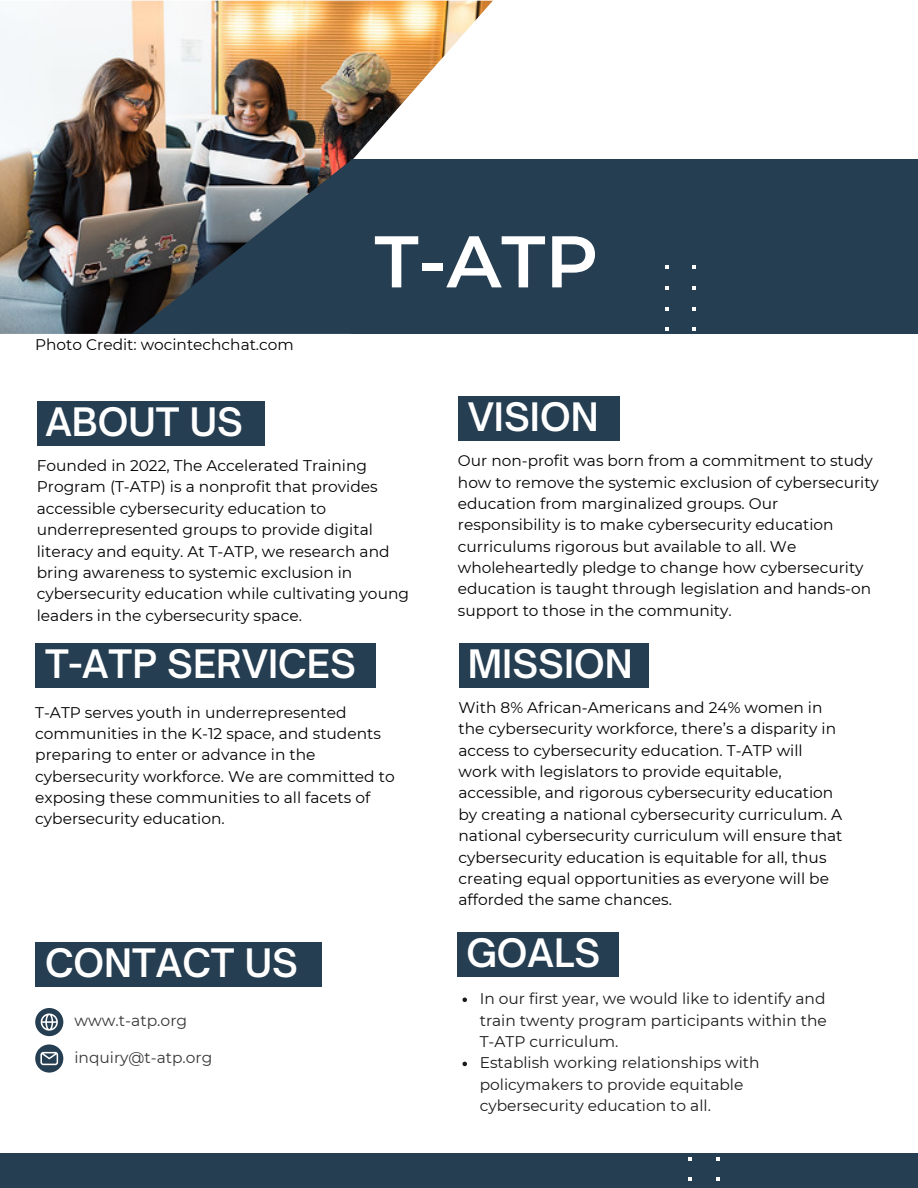
<style>
.page{position:relative;width:918px;height:1188px;background:#fff}
.page>*{position:absolute;margin:0;border:0;box-sizing:border-box;transform-origin:0 0}
.t1{font:600 73.05px "Montserrat";color:#fff}
.t2{font:600 37.5px "Open Sauce One";color:#fff}
.t3{font:15.6px "Montserrat";color:#373737}
.t4{font:15.45px/21.3px "Montserrat";color:#000}
.t5{font:15.45px/21.3px "Montserrat";color:#1a1a1a;text-align:justify}
.t6{font:15.45px "Montserrat";color:#373737}
.t7{font:15.3px/21.3px "Montserrat";color:#000}
</style>
<div class="page">
<img style="left:0;top:1px;width:213px;height:333px">
<img style="left:213px;top:1px;width:280px;height:158px">
<div style="left:352px;top:159px;width:566px;height:175px;background:#263e51"></div>
<img style="left:132px;top:159px;width:220px;height:175px">
<div style="left:37px;top:401px;width:227px;height:45px;background:#263e51"></div>
<div style="left:459px;top:643px;width:189px;height:44px;background:#263e51"></div>
<div style="left:35px;top:643px;width:341px;height:44px;background:#263e51"></div>
<div style="left:35px;top:942px;width:287px;height:45px;background:#263e51"></div>
<svg style="left:35px;top:1008px;width:28px;height:28px"></svg>
<svg style="left:35px;top:1044px;width:28px;height:29px"></svg>
<div style="left:0;top:1154px;width:918px;height:34px;background:#263e51"></div>
<svg style="left:665px;top:265px;width:4px;height:4px"></svg>
<svg style="left:665px;top:286px;width:4px;height:4px"></svg>
<svg style="left:665px;top:307px;width:4px;height:4px"></svg>
<svg style="left:665px;top:328px;width:4px;height:3px"></svg>
<svg style="left:692px;top:265px;width:4px;height:4px"></svg>
<svg style="left:692px;top:286px;width:4px;height:4px"></svg>
<svg style="left:692px;top:307px;width:4px;height:4px"></svg>
<svg style="left:692px;top:328px;width:4px;height:3px"></svg>
<div style="left:459px;top:396px;width:161px;height:45px;background:#263e51"></div>
<svg style="left:688px;top:1157px;width:4px;height:4px"></svg>
<svg style="left:688px;top:1178px;width:4px;height:3px"></svg>
<svg style="left:716px;top:1157px;width:4px;height:4px"></svg>
<svg style="left:716px;top:1178px;width:4px;height:3px"></svg>
<div style="left:458px;top:932px;width:161px;height:44px;background:#263e51"></div>
<svg style="left:462px;top:998px;width:5px;height:4px"></svg>
<svg style="left:462px;top:1062px;width:5px;height:4px"></svg>
<p class="t7" style="left:35px;top:334px;width:260px">Photo Credit: wocintechchat.com</p>
<p class="t2" style="left:45px;top:399px;width:199px">ABOUT US</p>
<p class="t1" style="left:375px;top:217px;width:225px">T-ATP</p>
<p class="t2" style="left:459px;top:394px;width:167px">MISSION</p>
<p class="t2" style="left:468px;top:394px;width:28px">V</p>
<p class="t2" style="left:530px;top:394px;width:70px">ION</p>
<p class="t4" style="left:37px;top:455px;width:374px">Founded in 2022, The Accelerated Training Program (T-ATP) is a nonprofit that provides accessible cybersecurity education to underrepresented groups to provide digital literacy and equity. At T-ATP, we research and bring awareness to systemic exclusion in cybersecurity education while cultivating young leaders in the cybersecurity space.</p>
<p class="t2" style="left:45px;top:641px;width:312px">T-ATP SERVICES</p>
<p class="t4" style="left:35px;top:701px;width:361px">T-ATP serves youth in underrepresented communities in the K-12 space, and students preparing to enter or advance in the cybersecurity workforce. We are committed to exposing these communities to all facets of cybersecurity education.</p>
<p class="t2" style="left:45px;top:940px;width:255px">CONTACT US</p>
<p class="t3" style="left:74px;top:1011px;width:114px">www.t-atp.org</p>
<p class="t6" style="left:74px;top:1048px;width:139px">inquiry@t-atp.org</p>
<p class="t7" style="left:458px;top:450px;width:423px">Our non-profit was born from a commitment to study how to remove the systemic exclusion of cybersecurity education from marginalized groups. Our responsibility is to make cybersecurity education curriculums rigorous but available to all. We wholeheartedly pledge to change how cybersecurity education is taught through legislation and hands-on support to those in the community.</p>
<p class="t2" style="left:468px;top:641px;width:167px">MISSION</p>
<p class="t4" style="left:459px;top:697px;width:386px">With 8% African-Americans and 24% women in the cybersecurity workforce, there’s a disparity in access to cybersecurity education. T-ATP will work with legislators to provide equitable, accessible, and rigorous cybersecurity education by creating a national cybersecurity curriculum. A national cybersecurity curriculum will ensure that cybersecurity education is equitable for all, thus creating equal opportunities as everyone will be afforded the same chances.</p>
<p class="t2" style="left:466px;top:930px;width:135px">GOALS</p>
<p class="t5" style="left:480px;top:988px;width:349px">In our first year, we would like to identify and train twenty program participants within the T-ATP curriculum.</p>
<p class="t5" style="left:480px;top:1052px;width:281px;text-align:left">Establish working relationships with policymakers to provide equitable cybersecurity education to all.</p>
</div>
